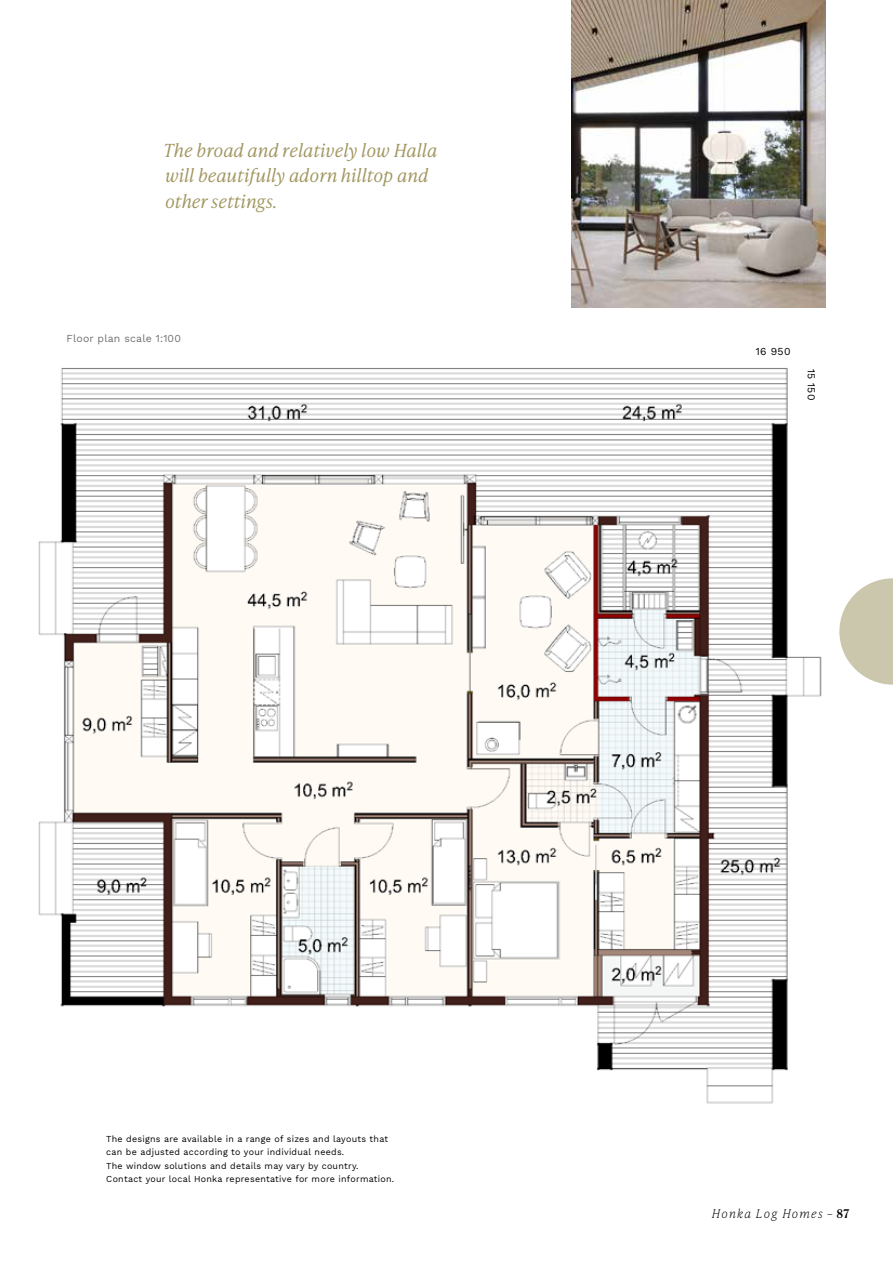
<style>
.page{position:relative;width:893px;height:1263px;background:#fff}
.page>*{position:absolute;margin:0;border:0;box-sizing:border-box;transform-origin:0 0}
.t1{font:italic 300 18px/25.5px "Ivy Presto Text";color:#a19761}
.t2{font:italic 100 12px "Ivy Presto Text";letter-spacing:.1em;color:#000}
.t3{font:10.5px "Work Sans";letter-spacing:.02em;color:#706f6f}
.t4{font:10.5px "Work Sans";letter-spacing:.03em;color:#000}
.t5{font:9px/13.5px "Work Sans";letter-spacing:.03em;color:#000}
.s1{font-weight:600;font-style:normal}
</style>
<div class="page">
<img style="left:38px;top:368px;width:784px;height:736px">
<svg style="left:839px;top:578px;width:54px;height:107px"></svg>
<img style="left:571px;top:0;width:254px;height:307px">
<h1 class="t1" style="left:163px;top:137px;width:276px">The broad and relatively low Halla will beautifully adorn hilltop and other settings.</h1>
<p class="t3" style="left:66px;top:331px;width:116px">Floor plan scale 1:100</p>
<p class="t4" style="left:756px;top:343px;width:36px">16 950</p>
<p class="t4" style="left:819px;top:368px;width:33px;rotate:90deg">15 150</p>
<p class="t5" style="left:106px;top:1131px;width:289px">The designs are available in a range of sizes and layouts that can be adjusted according to your individual needs.<br>The window solutions and details may vary by country.<br>Contact your local Honka representative for more information.</p>
<h2 class="t2" style="left:712px;top:1205px;width:139px">Honka Log Homes – <span class="s1">87</span></h2>
</div>
